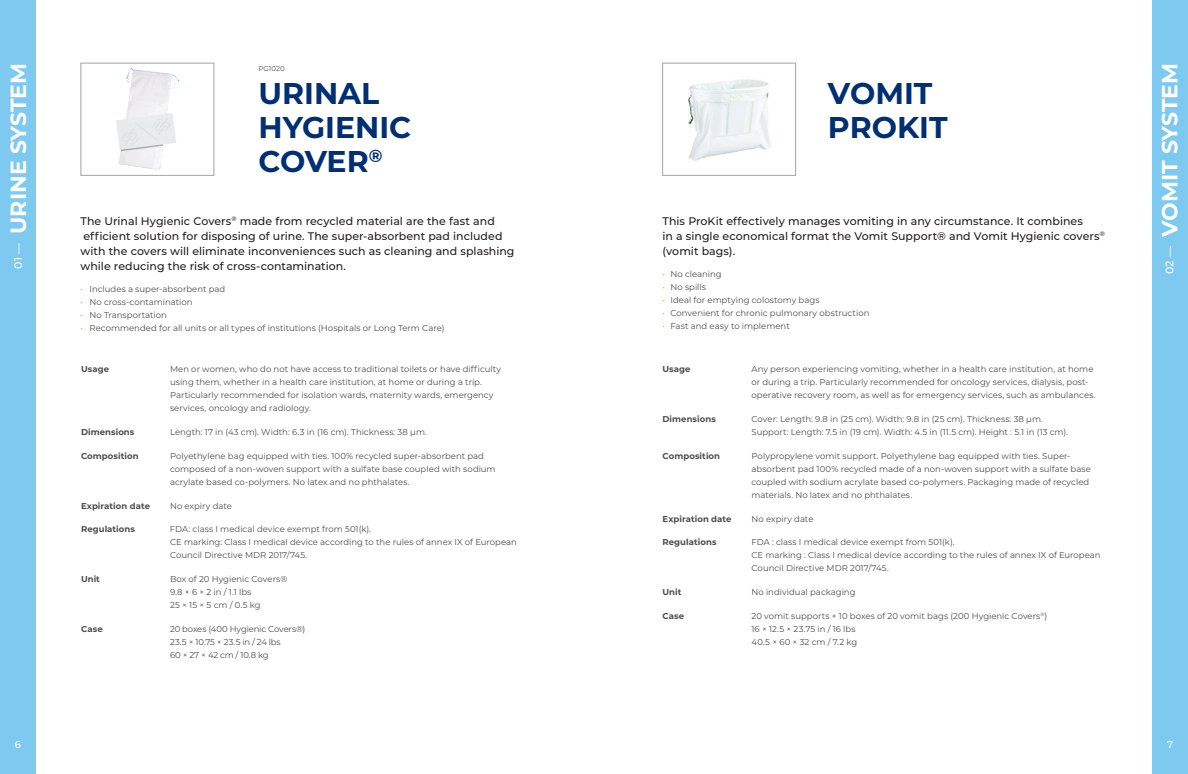
<style>
.page{position:relative;width:1188px;height:774px;background:#fff}
.page>*{position:absolute;margin:0;border:0;box-sizing:border-box;transform-origin:0 0}
.t1{font:700 30px/34px "Montserrat";color:#002f73}
.t2{font:700 22px "Montserrat";color:#fff}
.t3{font:500 11px/15px "Montserrat";color:#231f20}
.t4{font:500 10px "Montserrat";color:#fff}
.t5{font:8.5px/13px "Montserrat";color:#4b4c4d}
.t6{font:700 8.5px "Montserrat";letter-spacing:.01em;color:#4b4c4d}
.t7{font:8.5px/13px "Montserrat";letter-spacing:-.02em;color:#4b4c4d}
.t8{font:7px "Montserrat";color:#4b4c4d}
.s1{color:#8bc63e}
</style>
<div class="page">
<div style="left:1152px;top:0;width:36px;height:774px;background:#7ec9f0"></div>
<div style="left:0;top:0;width:36px;height:774px;background:#7ec9f0"></div>
<img style="left:116px;top:69px;width:62px;height:100px">
<div style="left:81px;top:63px;width:133px;height:113px;border:1px solid #a3a4a8"></div>
<img style="left:688px;top:79px;width:83px;height:82px">
<div style="left:662px;top:63px;width:134px;height:113px;border:1px solid #a3a4a8"></div>
<h2 class="t2" style="left:2px;top:269px;width:207px;rotate:-90deg"><sup>01</sup> <sup>—</sup> URINE SYSTEM</h2>
<h2 class="t2" style="left:1154px;top:274px;width:213px;rotate:-90deg"><sup>02</sup> <sup>—</sup> VOMIT SYSTEM</h2>
<p class="t8" style="left:258px;top:64px;width:28px">PG1020</p>
<h1 class="t1" style="left:258px;top:75px;width:154px">URINAL<br>HYGIENIC<br>COVER<sup>®</sup></h1>
<h1 class="t1" style="left:828px;top:75px;width:121px">VOMIT<br>PROKIT</h1>
<p class="t3" style="left:80px;top:213px;width:436px">The Urinal Hygienic Covers<sup>®</sup> made from recycled material are the fast and efficient solution for disposing of urine. The super-absorbent pad included with the covers will eliminate inconveniences such as cleaning and splashing while reducing the risk of cross-contamination.</p>
<p class="t5" style="left:80px;top:282px;width:146px"><span class="s1">•</span> Includes a super-absorbent pad</p>
<p class="t5" style="left:81px;top:295px;width:114px"><span class="s1">•</span> No cross-contamination</p>
<p class="t5" style="left:81px;top:308px;width:88px"><span class="s1">•</span> No Transportation</p>
<p class="t5" style="left:81px;top:321px;width:365px"><span class="s1">•</span> Recommended for all units or all types of institutions (Hospitals or Long Term Care)</p>
<p class="t3" style="left:662px;top:213px;width:444px">This ProKit effectively manages vomiting in any circumstance. It combines<br>in a single economical format the Vomit Support® and Vomit Hygienic covers<sup>® </sup>(vomit bags).</p>
<p class="t5" style="left:662px;top:267px;width:61px"><span class="s1">•</span> No cleaning</p>
<p class="t5" style="left:662px;top:280px;width:45px"><span class="s1">•</span> No spills</p>
<p class="t5" style="left:662px;top:293px;width:159px"><span class="s1">•</span> Ideal for emptying colostomy bags</p>
<p class="t5" style="left:662px;top:306px;width:208px"><span class="s1">•</span> Convenient for chronic pulmonary obstruction</p>
<p class="t5" style="left:663px;top:319px;width:129px"><span class="s1">•</span> Fast and easy to implement</p>
<p class="t6" style="left:81px;top:363px;width:30px">Usage</p>
<p class="t5" style="left:170px;top:362px;width:333px">Men or women, who do not have access to traditional toilets or have difficulty using them, whether in a health care institution, at home or during a trip.<br>Particularly recommended for isolation wards, maternity wards, emergency services, oncology and radiology.</p>
<p class="t6" style="left:81px;top:426px;width:55px">Dimensions</p>
<p class="t5" style="left:170px;top:425px;width:258px">Length: 17 in (43 cm). Width: 6.3 in (16 cm). Thickness: 38 μm.</p>
<p class="t6" style="left:81px;top:450px;width:59px">Composition</p>
<p class="t5" style="left:170px;top:449px;width:327px">Polyethylene bag equipped with ties. 100% recycled super-absorbent pad composed of a non-woven support with a sulfate base coupled with sodium acrylate based co-polymers. No latex and no phthalates.</p>
<p class="t6" style="left:81px;top:499px;width:71px">Expiration date</p>
<p class="t5" style="left:170px;top:499px;width:63px">No expiry date</p>
<p class="t6" style="left:81px;top:523px;width:56px">Regulations</p>
<p class="t5" style="left:170px;top:523px;width:348px">FDA: class I medical device exempt from 501(k).<br>CE marking: Class I medical device according to the rules of annex IX of European<br>Council Directive MDR 2017/745.</p>
<p class="t6" style="left:81px;top:573px;width:20px">Unit</p>
<p class="t5" style="left:170px;top:572px;width:119px">Box of 20 Hygienic Covers®<br>9.8 × 6 × 2 in / 1.1 lbs<br>25 × 15 × 5 cm / 0.5 kg</p>
<p class="t6" style="left:81px;top:623px;width:23px">Case</p>
<p class="t7" style="left:170px;top:622px;width:137px">20 boxes (400 Hygienic Covers®)<br>23.5 × 10.75 × 23.5 in / 24 lbs<br>60 × 27 × 42 cm / 10.8 kg</p>
<p class="t6" style="left:662px;top:363px;width:30px">Usage</p>
<p class="t5" style="left:752px;top:362px;width:346px">Any person experiencing vomiting, whether in a health care institution, at home or during a trip. Particularly recommended for oncology services, dialysis, post&shy;operative recovery room, as well as for emergency services, such as ambulances.</p>
<p class="t6" style="left:663px;top:413px;width:55px">Dimensions</p>
<p class="t5" style="left:752px;top:412px;width:318px">Cover: Length: 9.8 in (25 cm). Width: 9.8 in (25 cm). Thickness: 38 μm.<br>Support: Length: 7.5 in (19 cm). Width: 4.5 in (11.5 cm). Height : 5.1 in (13 cm).</p>
<p class="t6" style="left:663px;top:450px;width:59px">Composition</p>
<p class="t5" style="left:752px;top:449px;width:341px">Polypropylene vomit support. Polyethylene bag equipped with ties. Super&shy;absorbent pad 100% recycled made of a non-woven support with a sulfate base coupled with sodium acrylate based co-polymers. Packaging made of recycled materials. No latex and no phthalates.</p>
<p class="t6" style="left:663px;top:512px;width:71px">Expiration date</p>
<p class="t5" style="left:752px;top:512px;width:63px">No expiry date</p>
<p class="t6" style="left:663px;top:536px;width:56px">Regulations</p>
<p class="t5" style="left:752px;top:536px;width:351px">FDA : class I medical device exempt from 501(k).<br>CE marking : Class I medical device according to the rules of annex IX of European<br>Council Directive MDR 2017/745.</p>
<p class="t6" style="left:663px;top:586px;width:20px">Unit</p>
<p class="t5" style="left:752px;top:585px;width:106px">No individual packaging</p>
<p class="t6" style="left:663px;top:610px;width:23px">Case</p>
<p class="t5" style="left:751px;top:609px;width:297px">20 vomit supports + 10 boxes of 20 vomit bags (200 Hygienic Covers<sup>®</sup>)<br>16 × 12.5 × 23.75 in / 16 lbs<br>40.5 × 60 × 32 cm / 7.2 kg</p>
<p class="t4" style="left:15px;top:738px;width:8px">6</p>
<p class="t4" style="left:1167px;top:738px;width:7px">7</p>
</div>
